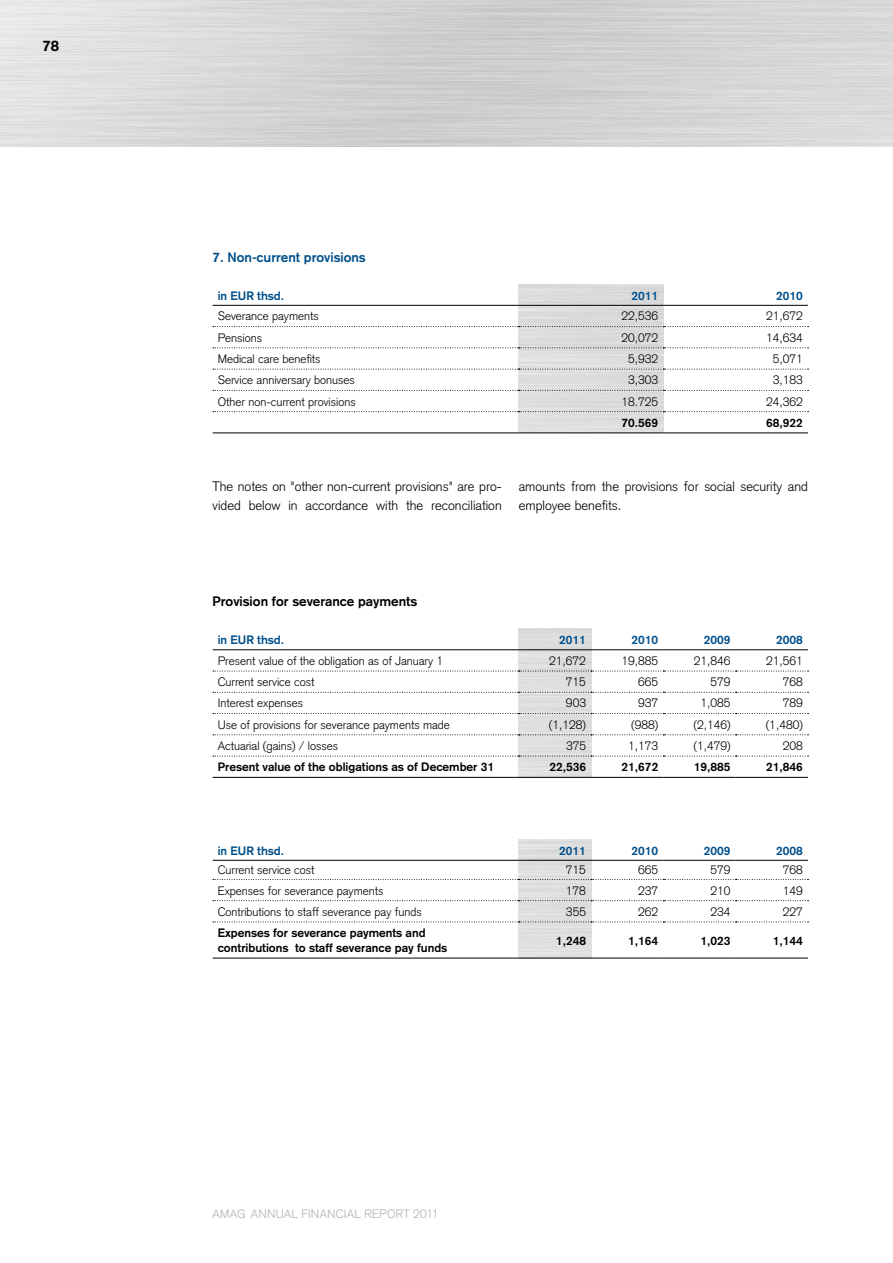
<style>
.page{position:relative;width:893px;height:1263px;background:#fff}
.page>*{position:absolute;margin:0;border:0;box-sizing:border-box;transform-origin:0 0}
.t1{font:700 15px "Akzidenz Grotesk";color:#000}
.t2{font:300 13.5px/19.2px "Akzidenz Grotesk";color:#000}
.t3{font:700 13.5px "Akzidenz Grotesk";color:#000}
.t4{font:700 13.5px "Akzidenz Grotesk";color:#004f8b}
.t5{font:300 12px "Akzidenz Grotesk";color:#000}
.t6{font:700 12px/14.4px "Akzidenz Grotesk";color:#000}
.t7{font:700 12px "Akzidenz Grotesk";color:#004f8b}
.t8{font:300 12px "Akzidenz Grotesk";letter-spacing:.01em;color:#b1b2b3}
</style>
<div class="page">
<div style="left:519px;top:628px;width:72px;height:149px;background:#dedede"></div>
<div style="left:519px;top:839px;width:72px;height:119px;background:#dedfdf"></div>
<div style="left:519px;top:284px;width:144px;height:148px;background:#dcdcdc"></div>
<hr style="left:213px;top:305px;width:306px;height:1px;background:#000">
<hr style="left:519px;top:305px;width:144px;height:1px;background:#000">
<hr style="left:663px;top:305px;width:145px;height:1px;background:#000">
<svg style="left:213px;top:326px;width:595px;height:1px"></svg>
<svg style="left:213px;top:347px;width:595px;height:1px"></svg>
<svg style="left:213px;top:369px;width:595px;height:1px"></svg>
<svg style="left:213px;top:390px;width:595px;height:1px"></svg>
<hr style="left:213px;top:432px;width:306px;height:1px;background:#000">
<hr style="left:519px;top:432px;width:144px;height:1px;background:#000">
<svg style="left:213px;top:411px;width:595px;height:1px"></svg>
<hr style="left:663px;top:432px;width:145px;height:1px;background:#000">
<hr style="left:213px;top:649px;width:306px;height:1px;background:#000">
<hr style="left:519px;top:649px;width:72px;height:1px;background:#000">
<hr style="left:591px;top:649px;width:72px;height:1px;background:#000">
<hr style="left:663px;top:649px;width:73px;height:1px;background:#000">
<hr style="left:736px;top:649px;width:72px;height:1px;background:#000">
<svg style="left:213px;top:671px;width:595px;height:1px"></svg>
<svg style="left:213px;top:692px;width:595px;height:1px"></svg>
<svg style="left:213px;top:713px;width:595px;height:1px"></svg>
<svg style="left:213px;top:734px;width:595px;height:1px"></svg>
<hr style="left:213px;top:777px;width:306px;height:1px;background:#000">
<hr style="left:519px;top:777px;width:72px;height:1px;background:#000">
<hr style="left:591px;top:777px;width:72px;height:1px;background:#000">
<hr style="left:663px;top:777px;width:73px;height:1px;background:#000">
<svg style="left:213px;top:756px;width:595px;height:1px"></svg>
<hr style="left:736px;top:777px;width:72px;height:1px;background:#000">
<hr style="left:213px;top:860px;width:306px;height:1px;background:#000">
<hr style="left:519px;top:860px;width:72px;height:1px;background:#000">
<hr style="left:591px;top:860px;width:72px;height:1px;background:#000">
<hr style="left:663px;top:860px;width:73px;height:1px;background:#000">
<hr style="left:736px;top:860px;width:72px;height:1px;background:#000">
<svg style="left:213px;top:879px;width:595px;height:1px"></svg>
<svg style="left:213px;top:900px;width:595px;height:1px"></svg>
<hr style="left:213px;top:958px;width:306px;height:1px;background:#000">
<hr style="left:519px;top:958px;width:72px;height:1px;background:#000">
<hr style="left:591px;top:958px;width:72px;height:1px;background:#000">
<hr style="left:663px;top:958px;width:73px;height:1px;background:#000">
<svg style="left:213px;top:921px;width:595px;height:1px"></svg>
<hr style="left:736px;top:958px;width:72px;height:1px;background:#000">
<p class="t1" style="left:43px;top:37px;width:18px">78</p>
<p class="t4" style="left:213px;top:249px;width:155px">7. Non-current provisions</p>
<p class="t7" style="left:218px;top:288px;width:68px">in EUR thsd.</p>
<p class="t7" style="left:632px;top:288px;width:28px">2011</p>
<p class="t7" style="left:776px;top:288px;width:28px">2010</p>
<p class="t5" style="left:218px;top:309px;width:103px">Severance payments</p>
<p class="t5" style="left:622px;top:309px;width:38px">22,536</p>
<p class="t5" style="left:766px;top:309px;width:38px">21,672</p>
<p class="t5" style="left:218px;top:331px;width:46px">Pensions</p>
<p class="t5" style="left:622px;top:331px;width:38px">20,072</p>
<p class="t5" style="left:766px;top:331px;width:38px">14,634</p>
<p class="t5" style="left:218px;top:352px;width:104px">Medical care benefits</p>
<p class="t5" style="left:628px;top:352px;width:32px">5,932</p>
<p class="t5" style="left:773px;top:352px;width:32px">5,071</p>
<p class="t5" style="left:218px;top:373px;width:139px">Service anniversary bonuses</p>
<p class="t5" style="left:628px;top:373px;width:32px">3,303</p>
<p class="t5" style="left:773px;top:373px;width:32px">3,183</p>
<p class="t5" style="left:218px;top:394px;width:139px">Other non-current provisions</p>
<p class="t5" style="left:622px;top:394px;width:38px">18.725</p>
<p class="t5" style="left:766px;top:394px;width:38px">24,362</p>
<p class="t6" style="left:622px;top:415px;width:38px">70.569</p>
<p class="t6" style="left:766px;top:415px;width:38px">68,922</p>
<p class="t2" style="left:213px;top:477px;width:291px">The notes on "other non-current provisions" are pro&shy;vided below in accordance with the reconciliation</p>
<p class="t2" style="left:519px;top:477px;width:291px">amounts from the provisions for social security and employee benefits.</p>
<p class="t3" style="left:213px;top:593px;width:206px">Provision for severance payments</p>
<p class="t7" style="left:218px;top:633px;width:68px">in EUR thsd.</p>
<p class="t7" style="left:559px;top:633px;width:28px">2011</p>
<p class="t7" style="left:632px;top:633px;width:28px">2010</p>
<p class="t7" style="left:704px;top:633px;width:28px">2009</p>
<p class="t7" style="left:776px;top:633px;width:28px">2008</p>
<p class="t5" style="left:218px;top:654px;width:227px">Present value of the obligation as of January 1</p>
<p class="t5" style="left:549px;top:654px;width:38px">21,672</p>
<p class="t5" style="left:622px;top:654px;width:38px">19,885</p>
<p class="t5" style="left:694px;top:654px;width:38px">21,846</p>
<p class="t5" style="left:766px;top:654px;width:38px">21,561</p>
<p class="t5" style="left:218px;top:675px;width:98px">Current service cost</p>
<p class="t5" style="left:566px;top:675px;width:22px">715</p>
<p class="t5" style="left:638px;top:675px;width:22px">665</p>
<p class="t5" style="left:711px;top:675px;width:22px">579</p>
<p class="t5" style="left:783px;top:675px;width:22px">768</p>
<p class="t5" style="left:218px;top:696px;width:87px">Interest expenses</p>
<p class="t5" style="left:566px;top:696px;width:22px">903</p>
<p class="t5" style="left:638px;top:696px;width:22px">937</p>
<p class="t5" style="left:701px;top:696px;width:32px">1,085</p>
<p class="t5" style="left:783px;top:696px;width:22px">789</p>
<p class="t5" style="left:218px;top:717px;width:234px">Use of provisions for severance payments made</p>
<p class="t5" style="left:549px;top:717px;width:39px">(1,128)</p>
<p class="t5" style="left:631px;top:717px;width:29px">(988)</p>
<p class="t5" style="left:693px;top:717px;width:39px">(2,146)</p>
<p class="t5" style="left:766px;top:717px;width:39px">(1,480)</p>
<p class="t5" style="left:218px;top:739px;width:122px">Actuarial (gains) / losses</p>
<p class="t5" style="left:566px;top:739px;width:22px">375</p>
<p class="t5" style="left:628px;top:739px;width:32px">1,173</p>
<p class="t5" style="left:693px;top:739px;width:39px">(1,479)</p>
<p class="t5" style="left:783px;top:739px;width:22px">208</p>
<p class="t6" style="left:218px;top:760px;width:278px">Present value of the obligations as of December 31</p>
<p class="t6" style="left:549px;top:760px;width:38px">22,536</p>
<p class="t6" style="left:622px;top:760px;width:38px">21,672</p>
<p class="t6" style="left:694px;top:760px;width:38px">19,885</p>
<p class="t6" style="left:766px;top:760px;width:38px">21,846</p>
<p class="t7" style="left:218px;top:843px;width:68px">in EUR thsd.</p>
<p class="t7" style="left:559px;top:843px;width:28px">2011</p>
<p class="t7" style="left:632px;top:843px;width:28px">2010</p>
<p class="t7" style="left:704px;top:843px;width:28px">2009</p>
<p class="t7" style="left:776px;top:843px;width:28px">2008</p>
<p class="t5" style="left:218px;top:863px;width:98px">Current service cost</p>
<p class="t5" style="left:566px;top:863px;width:22px">715</p>
<p class="t5" style="left:638px;top:863px;width:22px">665</p>
<p class="t5" style="left:710px;top:863px;width:22px">579</p>
<p class="t5" style="left:783px;top:863px;width:22px">768</p>
<p class="t5" style="left:218px;top:883px;width:167px">Expenses for severance payments</p>
<p class="t5" style="left:566px;top:883px;width:22px">178</p>
<p class="t5" style="left:638px;top:883px;width:22px">237</p>
<p class="t5" style="left:711px;top:883px;width:22px">210</p>
<p class="t5" style="left:783px;top:883px;width:22px">149</p>
<p class="t5" style="left:218px;top:905px;width:205px">Contributions to staff severance pay funds</p>
<p class="t5" style="left:566px;top:905px;width:22px">355</p>
<p class="t5" style="left:638px;top:905px;width:22px">262</p>
<p class="t5" style="left:711px;top:905px;width:22px">234</p>
<p class="t5" style="left:783px;top:905px;width:22px">227</p>
<p class="t6" style="left:218px;top:926px;width:231px">Expenses for severance payments and contributions to staff severance pay funds</p>
<p class="t6" style="left:556px;top:933px;width:32px">1,248</p>
<p class="t6" style="left:628px;top:933px;width:32px">1,164</p>
<p class="t6" style="left:701px;top:933px;width:32px">1,023</p>
<p class="t6" style="left:773px;top:933px;width:32px">1,144</p>
<p class="t8" style="left:213px;top:1207px;width:45px">AMAG annual</p>
<p class="t8" style="left:301px;top:1207px;width:8px">financial</p>
<p class="t8" style="left:364px;top:1207px;width:9px">report</p>
<p class="t8" style="left:413px;top:1207px;width:27px">2011</p>
</div>
